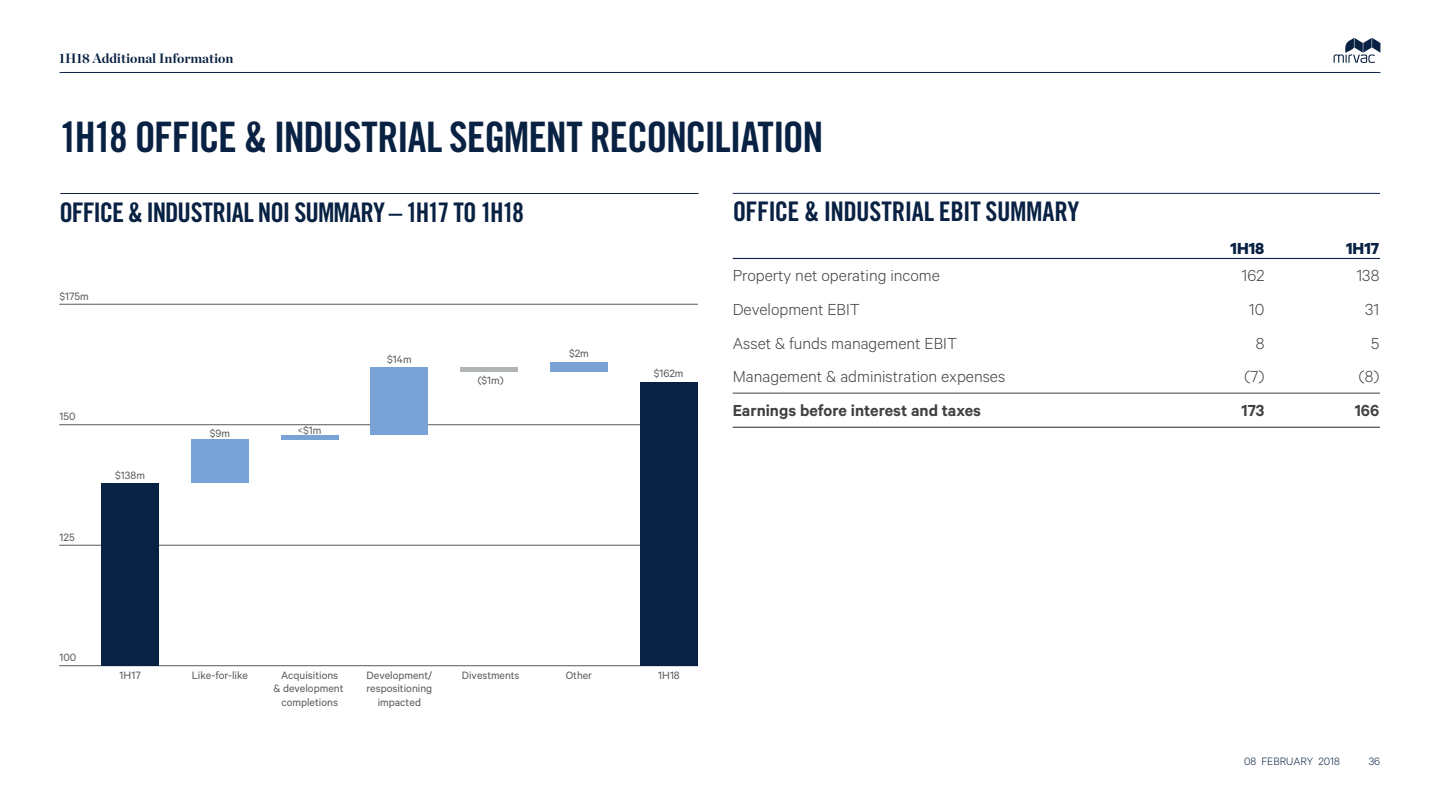
<style>
.page{position:relative;width:1440px;height:810px;background:#fff}
.page>*{position:absolute;margin:0;border:0;box-sizing:border-box;transform-origin:0 0}
.t1{font:42px "Trade Gothic Bold Cond Twenty";letter-spacing:-.035em;color:#092142}
.t2{font:27px "Trade Gothic Bold Cond Twenty";letter-spacing:-.03em;color:#092142}
.t3{font:300 18px "Calibre";color:#414042}
.t4{font:600 18px "Calibre";color:#414042}
.t5{font:700 18px "Calibre";color:#092142}
.t6{font:700 13.5px "Chronicle Display";letter-spacing:-.005em;color:#092142}
.t7{font:12px/13.5px "Calibre";color:#58595b;text-align:center}
.t8{font:300 12px "Calibre";color:#092142}
</style>
<div class="page">
<hr style="left:60px;top:72px;width:1320px;height:1px;background:#092142">
<svg style="left:1333px;top:38px;width:47px;height:25px"></svg>
<hr style="left:60px;top:304px;width:637px;height:1px;background:#58595b">
<hr style="left:60px;top:424px;width:637px;height:1px;background:#58595b">
<hr style="left:60px;top:545px;width:637px;height:1px;background:#58595b">
<hr style="left:60px;top:665px;width:637px;height:1px;background:#58595b">
<hr style="left:60px;top:193px;width:638px;height:1px;background:#092142">
<div style="left:639px;top:382px;width:58px;height:284px;background:#092142"></div>
<div style="left:101px;top:483px;width:58px;height:183px;background:#092142"></div>
<div style="left:191px;top:440px;width:58px;height:43px;background:#79a3d6"></div>
<div style="left:281px;top:435px;width:57px;height:5px;background:#79a3d6"></div>
<div style="left:370px;top:367px;width:58px;height:68px;background:#79a3d6"></div>
<div style="left:460px;top:367px;width:58px;height:5px;background:#b2b5b6"></div>
<div style="left:550px;top:363px;width:58px;height:9px;background:#79a3d6"></div>
<hr style="left:732px;top:193px;width:647px;height:1px;background:#092142">
<hr style="left:732px;top:258px;width:647px;height:1px;background:#092142">
<hr style="left:732px;top:393px;width:647px;height:1px;background:#414042">
<hr style="left:732px;top:427px;width:647px;height:1px;background:#414042">
<p class="t6" style="left:59px;top:47px;width:175px">1H18 Additional Information</p>
<h1 class="t1" style="left:60px;top:111px;width:765px">1H18 OFFICE &amp; INDUSTRIAL SEGMENT RECONCILIATION</h1>
<h2 class="t2" style="left:60px;top:196px;width:466px">OFFICE &amp; INDUSTRIAL NOI SUMMARY – 1H17 TO 1H18</h2>
<p class="t7" style="left:60px;top:289px;width:31px">$175m</p>
<p class="t7" style="left:60px;top:409px;width:18px">150</p>
<p class="t7" style="left:60px;top:530px;width:17px">125</p>
<p class="t7" style="left:115px;top:468px;width:31px">$138m</p>
<p class="t7" style="left:210px;top:426px;width:22px">$9m</p>
<p class="t7" style="left:298px;top:423px;width:25px">&lt;$1m</p>
<p class="t7" style="left:387px;top:352px;width:26px">$14m</p>
<p class="t7" style="left:477px;top:373px;width:27px">($1m)</p>
<p class="t7" style="left:569px;top:346px;width:21px">$2m</p>
<p class="t7" style="left:60px;top:650px;width:18px">100</p>
<p class="t7" style="left:120px;top:668px;width:22px">1H17</p>
<p class="t7" style="left:366px;top:668px;width:67px">Development/ respositioning impacted</p>
<p class="t7" style="left:192px;top:668px;width:58px">Like-for-like</p>
<p class="t7" style="left:281px;top:668px;width:59px">Acquisitions</p>
<p class="t7" style="left:462px;top:668px;width:59px">Divestments</p>
<p class="t7" style="left:565px;top:668px;width:28px">Other</p>
<p class="t7" style="left:273px;top:681px;width:72px">&amp; development completions</p>
<p class="t7" style="left:653px;top:366px;width:31px">$162m</p>
<h2 class="t2" style="left:732px;top:195px;width:348px">OFFICE &amp; INDUSTRIAL EBIT SUMMARY</h2>
<h3 class="t5" style="left:1230px;top:237px;width:36px">1H18</h3>
<h3 class="t5" style="left:1345px;top:237px;width:35px">1H17</h3>
<h3 class="t3" style="left:732px;top:265px;width:209px">Property net operating income</h3>
<h3 class="t3" style="left:1241px;top:265px;width:24px">162</h3>
<h3 class="t3" style="left:1356px;top:265px;width:24px">138</h3>
<h3 class="t3" style="left:732px;top:299px;width:129px">Development EBIT</h3>
<h3 class="t3" style="left:1248px;top:299px;width:17px">10</h3>
<h3 class="t3" style="left:1365px;top:299px;width:16px">31</h3>
<h3 class="t3" style="left:732px;top:332px;width:226px">Asset &amp; funds management EBIT</h3>
<h3 class="t3" style="left:1255px;top:332px;width:10px">8</h3>
<h3 class="t3" style="left:1370px;top:332px;width:10px">5</h3>
<h3 class="t3" style="left:732px;top:366px;width:274px">Management &amp; administration expenses</h3>
<h3 class="t3" style="left:1244px;top:366px;width:22px">(7)</h3>
<h3 class="t3" style="left:1358px;top:366px;width:22px">(8)</h3>
<h3 class="t4" style="left:732px;top:400px;width:250px">Earnings before interest and taxes</h3>
<h3 class="t4" style="left:1241px;top:400px;width:25px">173</h3>
<h3 class="t4" style="left:1354px;top:400px;width:26px">166</h3>
<p class="t7" style="left:658px;top:668px;width:23px">1H18</p>
<p class="t8" style="left:1243px;top:754px;width:97px">08 FEBRUARY 2018</p>
<p class="t8" style="left:1368px;top:754px;width:13px">36</p>
</div>
